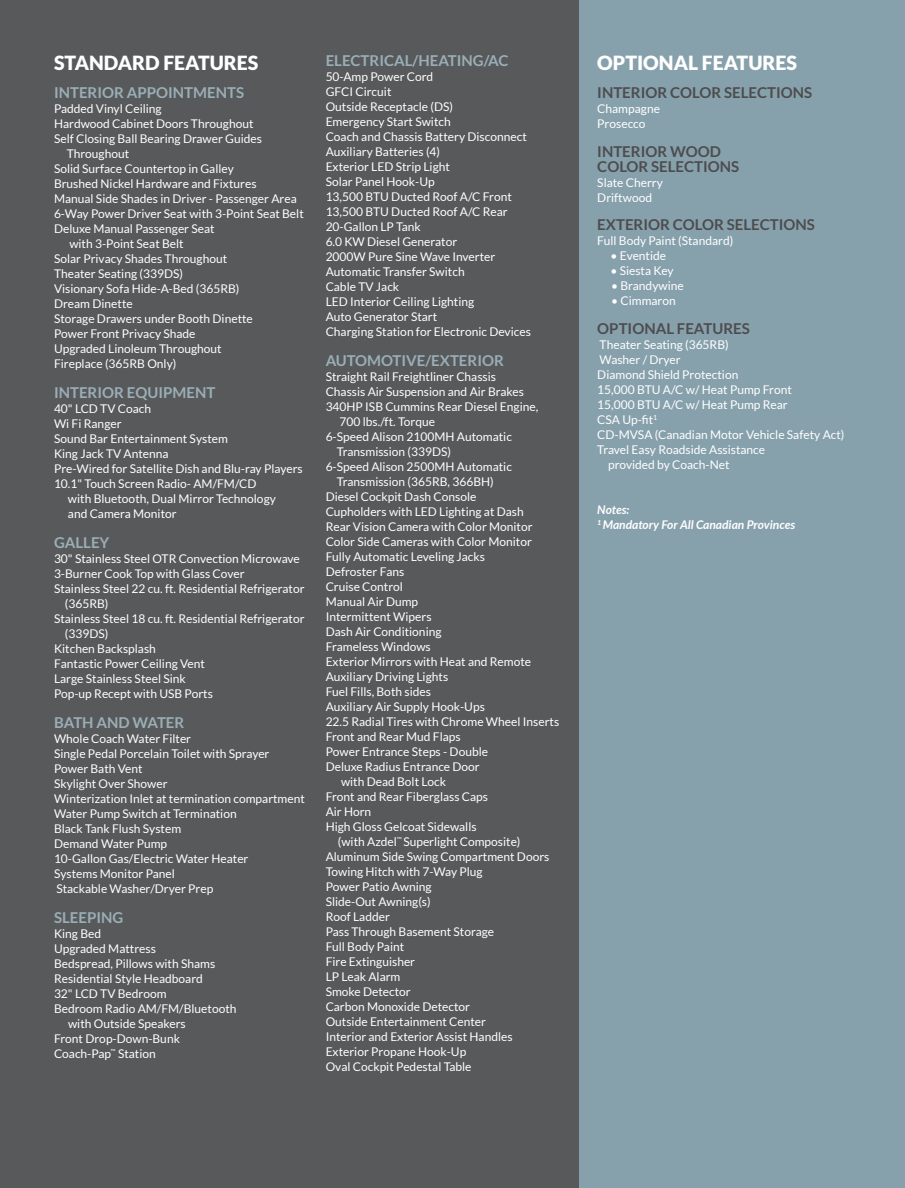
<style>
.page{position:relative;width:905px;height:1188px;background:#fff}
.page>*{position:absolute;margin:0;border:0;box-sizing:border-box;transform-origin:0 0}
.t1{font:900 19.5px "Lato";color:#fff}
.t2{font:700 15px "Lato";color:#9aaeb7}
.t3{font:700 15px/15px "Lato";color:#4d4d4f}
.t4{font:12px/15px "Lato";color:#fff}
.t5{font:italic 700 12px/15px "Lato";color:#fff}
</style>
<div class="page">
<div style="left:0;top:0;width:904px;height:1188px;background:#58595b"></div>
<div style="left:579px;top:0;width:325px;height:1188px;background:#87a1ac"></div>
<h1 class="t1" style="left:54px;top:51px;width:206px">STANDARD FEATURES</h1>
<p class="t2" style="left:54px;top:84px;width:191px">INTERIOR APPOINTMENTS</p>
<p class="t4" style="left:54px;top:101px;width:109px">Padded Vinyl Ceiling</p>
<p class="t4" style="left:54px;top:116px;width:201px">Hardwood Cabinet Doors Throughout</p>
<p class="t4" style="left:54px;top:131px;width:209px">Self Closing Ball Bearing Drawer Guides</p>
<p class="t4" style="left:67px;top:146px;width:64px">Throughout</p>
<p class="t4" style="left:54px;top:161px;width:181px">Solid Surface Countertop in Galley</p>
<p class="t4" style="left:54px;top:176px;width:204px">Brushed Nickel Hardware and Fixtures</p>
<p class="t4" style="left:54px;top:191px;width:244px">Manual Side Shades in Driver - Passenger Area</p>
<p class="t4" style="left:54px;top:206px;width:251px">6-Way Power Driver Seat with 3-Point Seat Belt</p>
<p class="t4" style="left:54px;top:221px;width:162px">Deluxe Manual Passenger Seat</p>
<p class="t4" style="left:69px;top:236px;width:116px">with 3-Point Seat Belt</p>
<p class="t4" style="left:54px;top:251px;width:175px">Solar Privacy Shades Throughout</p>
<p class="t4" style="left:54px;top:266px;width:130px">Theater Seating (339DS)</p>
<p class="t4" style="left:54px;top:281px;width:187px">Visionary Sofa Hide-A-Bed (365RB)</p>
<p class="t4" style="left:54px;top:296px;width:80px">Dream Dinette</p>
<p class="t4" style="left:54px;top:311px;width:200px">Storage Drawers under Booth Dinette</p>
<p class="t4" style="left:54px;top:326px;width:143px">Power Front Privacy Shade</p>
<p class="t4" style="left:54px;top:341px;width:169px">Upgraded Linoleum Throughout</p>
<p class="t4" style="left:54px;top:356px;width:124px">Fireplace (365RB Only)</p>
<p class="t2" style="left:54px;top:384px;width:163px">INTERIOR EQUIPMENT</p>
<p class="t4" style="left:54px;top:401px;width:99px">40" LCD TV Coach</p>
<p class="t4" style="left:54px;top:416px;width:69px">Wi Fi Ranger</p>
<p class="t4" style="left:54px;top:431px;width:175px">Sound Bar Entertainment System</p>
<p class="t4" style="left:54px;top:446px;width:116px">King Jack TV Antenna</p>
<p class="t4" style="left:54px;top:461px;width:250px">Pre-Wired for Satellite Dish and Blu-ray Players</p>
<p class="t4" style="left:54px;top:476px;width:204px">10.1" Touch Screen Radio- AM/FM/CD</p>
<p class="t4" style="left:68px;top:491px;width:209px">with Bluetooth, Dual Mirror Technology</p>
<p class="t4" style="left:68px;top:506px;width:110px">and Camera Monitor</p>
<p class="t2" style="left:54px;top:534px;width:57px">GALLEY</p>
<p class="t4" style="left:54px;top:551px;width:247px">30" Stainless Steel OTR Convection Microwave</p>
<p class="t4" style="left:54px;top:566px;width:192px">3-Burner Cook Top with Glass Cover</p>
<p class="t4" style="left:54px;top:581px;width:252px">Stainless Steel 22 cu. ft. Residential Refrigerator</p>
<p class="t4" style="left:65px;top:596px;width:45px">(365RB)</p>
<p class="t4" style="left:54px;top:611px;width:252px">Stainless Steel 18 cu. ft. Residential Refrigerator</p>
<p class="t4" style="left:65px;top:626px;width:45px">(339DS)</p>
<p class="t4" style="left:54px;top:641px;width:103px">Kitchen Backsplash</p>
<p class="t4" style="left:54px;top:656px;width:152px">Fantastic Power Ceiling Vent</p>
<p class="t4" style="left:54px;top:671px;width:133px">Large Stainless Steel Sink</p>
<p class="t4" style="left:54px;top:686px;width:160px">Pop-up Recept with USB Ports</p>
<p class="t2" style="left:54px;top:714px;width:132px">BATH AND WATER</p>
<p class="t4" style="left:54px;top:731px;width:252px">Whole Coach Water Filter<br>Single Pedal Porcelain Toilet with Sprayer<br>Power Bath Vent<br>Skylight Over Shower<br>Winterization Inlet at termination compartment<br>Water Pump Switch at Termination<br>Black Tank Flush System<br>Demand Water Pump<br>10-Gallon Gas/Electric Water Heater<br>Systems Monitor Panel<br>Stackable Washer/Dryer Prep</p>
<p class="t2" style="left:54px;top:909px;width:71px">SLEEPING</p>
<p class="t4" style="left:54px;top:926px;width:49px">King Bed</p>
<p class="t4" style="left:54px;top:941px;width:103px">Upgraded Mattress</p>
<p class="t4" style="left:54px;top:956px;width:163px">Bedspread, Pillows with Shams</p>
<p class="t4" style="left:54px;top:971px;width:150px">Residential Style Headboard</p>
<p class="t4" style="left:54px;top:986px;width:114px">32" LCD TV Bedroom</p>
<p class="t4" style="left:54px;top:1001px;width:184px">Bedroom Radio AM/FM/Bluetooth</p>
<p class="t4" style="left:68px;top:1016px;width:119px">with Outside Speakers</p>
<p class="t4" style="left:54px;top:1031px;width:127px">Front Drop-Down-Bunk</p>
<p class="t4" style="left:54px;top:1046px;width:103px">Coach-Pap<sup>™</sup> Station</p>
<p class="t2" style="left:326px;top:52px;width:184px">ELECTRICAL/HEATING/AC</p>
<p class="t4" style="left:326px;top:69px;width:207px">50-Amp Power Cord<br>GFCI Circuit<br>Outside Receptacle (DS)<br>Emergency Start Switch<br>Coach and Chassis Battery Disconnect<br>Auxiliary Batteries (4)<br>Exterior LED Strip Light<br>Solar Panel Hook-Up<br>13,500 BTU Ducted Roof A/C Front<br>13,500 BTU Ducted Roof A/C Rear<br>20-Gallon LP Tank<br>6.0 KW Diesel Generator<br>2000W Pure Sine Wave Inverter<br>Automatic Transfer Switch<br>Cable TV Jack<br>LED Interior Ceiling Lighting<br>Auto Generator Start<br>Charging Station for Electronic Devices</p>
<p class="t2" style="left:326px;top:352px;width:180px">AUTOMOTIVE/EXTERIOR</p>
<p class="t4" style="left:326px;top:369px;width:172px">Straight Rail Freightliner Chassis</p>
<p class="t4" style="left:326px;top:384px;width:200px">Chassis Air Suspension and Air Brakes</p>
<p class="t4" style="left:326px;top:399px;width:214px">340HP ISB Cummins Rear Diesel Engine,</p>
<p class="t4" style="left:339px;top:414px;width:97px">700 lbs./ft. Torque</p>
<p class="t4" style="left:326px;top:429px;width:188px">6-Speed Alison 2100MH Automatic</p>
<p class="t4" style="left:337px;top:444px;width:116px">Transmission (339DS)</p>
<p class="t4" style="left:326px;top:459px;width:188px">6-Speed Alison 2500MH Automatic</p>
<p class="t4" style="left:337px;top:474px;width:158px">Transmission (365RB, 366BH)</p>
<p class="t4" style="left:326px;top:489px;width:152px">Diesel Cockpit Dash Console</p>
<p class="t4" style="left:326px;top:504px;width:200px">Cupholders with LED Lighting at Dash</p>
<p class="t4" style="left:326px;top:519px;width:208px">Rear Vision Camera with Color Monitor</p>
<p class="t4" style="left:326px;top:534px;width:208px">Color Side Cameras with Color Monitor</p>
<p class="t4" style="left:326px;top:549px;width:161px">Fully Automatic Leveling Jacks</p>
<p class="t4" style="left:326px;top:564px;width:80px">Defroster Fans</p>
<p class="t4" style="left:326px;top:579px;width:79px">Cruise Control</p>
<p class="t4" style="left:326px;top:594px;width:94px">Manual Air Dump</p>
<p class="t4" style="left:326px;top:609px;width:107px">Intermittent Wipers</p>
<p class="t4" style="left:326px;top:624px;width:117px">Dash Air Conditioning</p>
<p class="t4" style="left:326px;top:639px;width:107px">Frameless Windows</p>
<p class="t4" style="left:326px;top:654px;width:207px">Exterior Mirrors with Heat and Remote</p>
<p class="t4" style="left:326px;top:669px;width:124px">Auxiliary Driving Lights</p>
<p class="t4" style="left:326px;top:684px;width:107px">Fuel Fills, Both sides</p>
<p class="t4" style="left:326px;top:699px;width:161px">Auxiliary Air Supply Hook-Ups</p>
<p class="t4" style="left:326px;top:714px;width:235px">22.5 Radial Tires with Chrome Wheel Inserts</p>
<p class="t4" style="left:326px;top:729px;width:136px">Front and Rear Mud Flaps</p>
<p class="t4" style="left:326px;top:744px;width:164px">Power Entrance Steps - Double</p>
<p class="t4" style="left:326px;top:759px;width:156px">Deluxe Radius Entrance Door</p>
<p class="t4" style="left:341px;top:774px;width:106px">with Dead Bolt Lock</p>
<p class="t4" style="left:326px;top:789px;width:164px">Front and Rear Fiberglass Caps</p>
<p class="t4" style="left:326px;top:804px;width:47px">Air Horn</p>
<p class="t4" style="left:326px;top:819px;width:152px">High Gloss Gelcoat Sidewalls</p>
<p class="t4" style="left:338px;top:834px;width:184px">(with Azdel<sup>™</sup> Superlight Composite)</p>
<p class="t4" style="left:326px;top:849px;width:225px">Aluminum Side Swing Compartment Doors</p>
<p class="t4" style="left:326px;top:864px;width:159px">Towing Hitch with 7-Way Plug</p>
<p class="t4" style="left:326px;top:879px;width:108px">Power Patio Awning</p>
<p class="t4" style="left:326px;top:894px;width:107px">Slide-Out Awning(s)</p>
<p class="t4" style="left:326px;top:909px;width:66px">Roof Ladder</p>
<p class="t4" style="left:326px;top:924px;width:170px">Pass Through Basement Storage</p>
<p class="t4" style="left:326px;top:939px;width:80px">Full Body Paint</p>
<p class="t4" style="left:326px;top:954px;width:91px">Fire Extinguisher</p>
<p class="t4" style="left:326px;top:969px;width:76px">LP Leak Alarm</p>
<p class="t4" style="left:326px;top:984px;width:87px">Smoke Detector</p>
<p class="t4" style="left:326px;top:999px;width:146px">Carbon Monoxide Detector</p>
<p class="t4" style="left:326px;top:1014px;width:162px">Outside Entertainment Center</p>
<p class="t4" style="left:326px;top:1029px;width:188px">Interior and Exterior Assist Handles</p>
<p class="t4" style="left:326px;top:1044px;width:142px">Exterior Propane Hook-Up</p>
<p class="t4" style="left:326px;top:1059px;width:147px">Oval Cockpit Pedestal Table</p>
<h1 class="t1" style="left:597px;top:51px;width:201px">OPTIONAL FEATURES</h1>
<p class="t3" style="left:597px;top:85px;width:216px">INTERIOR COLOR SELECTIONS</p>
<p class="t4" style="left:597px;top:101px;width:64px">Champagne<br>Prosecco</p>
<p class="t3" style="left:597px;top:144px;width:143px">INTERIOR WOOD<br>COLOR SELECTIONS</p>
<p class="t4" style="left:597px;top:175px;width:67px">Slate Cherry<br>Driftwood</p>
<p class="t3" style="left:597px;top:217px;width:219px">EXTERIOR COLOR SELECTIONS</p>
<p class="t4" style="left:597px;top:233px;width:137px">Full Body Paint (Standard)</p>
<p class="t4" style="left:610px;top:248px;width:57px">• Eventide</p>
<p class="t4" style="left:610px;top:263px;width:65px">• Siesta Key</p>
<p class="t4" style="left:611px;top:278px;width:74px">• Brandywine</p>
<p class="t4" style="left:611px;top:293px;width:66px">• Cimmaron</p>
<p class="t3" style="left:597px;top:321px;width:154px">OPTIONAL FEATURES</p>
<p class="t4" style="left:599px;top:337px;width:131px">Theater Seating (365RB)</p>
<p class="t4" style="left:599px;top:352px;width:82px">Washer / Dryer</p>
<p class="t4" style="left:597px;top:367px;width:142px">Diamond Shield Protection</p>
<p class="t4" style="left:597px;top:382px;width:196px">15,000 BTU A/C w/ Heat Pump Front</p>
<p class="t4" style="left:597px;top:397px;width:192px">15,000 BTU A/C w/ Heat Pump Rear</p>
<p class="t4" style="left:597px;top:412px;width:61px">CSA Up-fit<sup>1</sup></p>
<p class="t4" style="left:597px;top:427px;width:249px">CD-MVSA (Canadian Motor Vehicle Safety Act)</p>
<p class="t4" style="left:597px;top:442px;width:169px">Travel Easy Roadside Assistance</p>
<p class="t4" style="left:608px;top:457px;width:123px">provided by Coach-Net</p>
<p class="t5" style="left:597px;top:502px;width:199px">Notes:<br><sup>1</sup> Mandatory For All Canadian Provinces</p>
</div>
